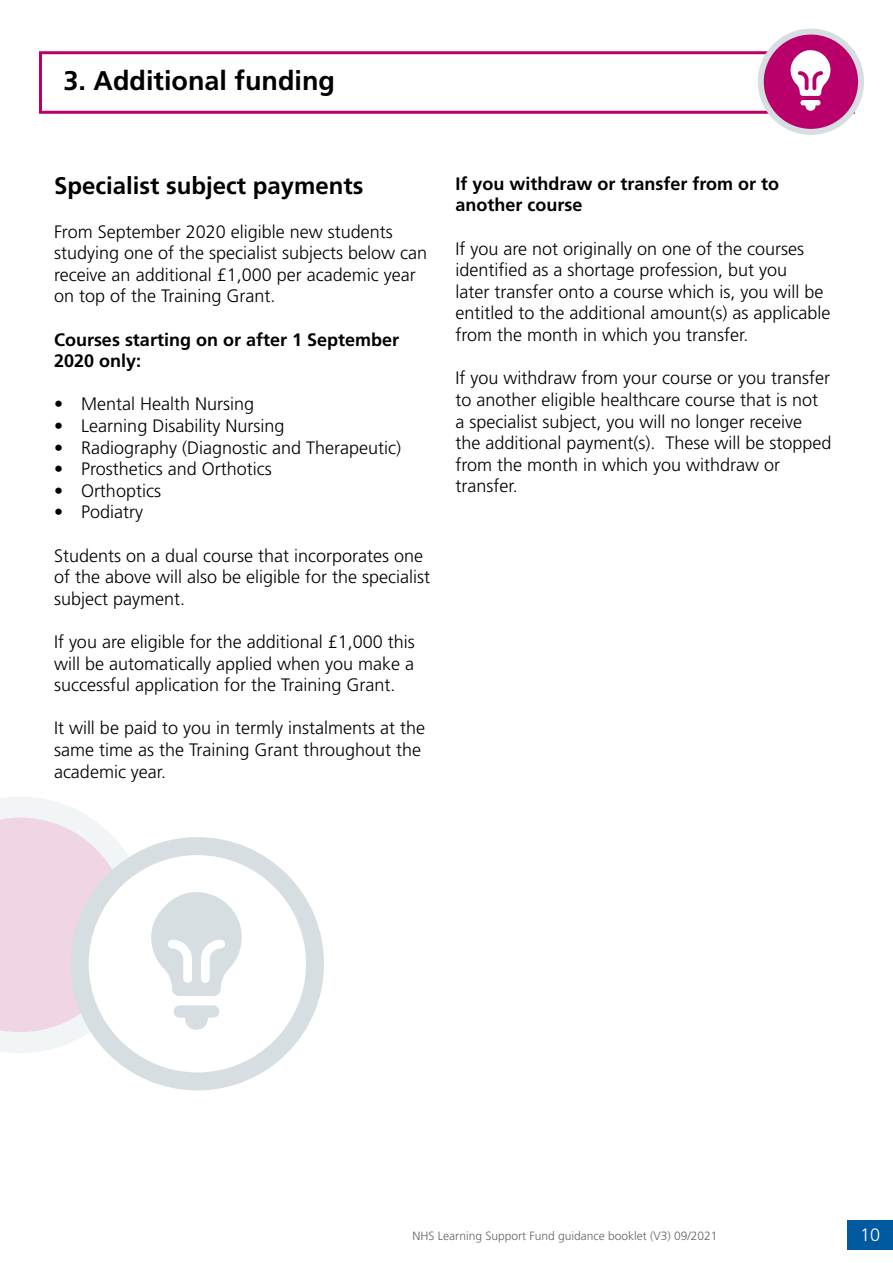
<style>
.page{position:relative;width:893px;height:1263px;background:#fff}
.page>*{position:absolute;margin:0;border:0;box-sizing:border-box;transform-origin:0 0}
.t1{font:700 27px "Frutiger LT Std";color:#000}
.t2{font:700 24px "Frutiger LT Std";color:#000}
.t3{font:300 18px/21.6px "Frutiger LT Std";color:#000}
.t4{font:700 18px/21.6px "Frutiger LT Std";color:#000}
.t5{font:300 18px "Frutiger LT Std";color:#fff}
.t6{font:300 12px "Frutiger LT Std";color:#646363}
</style>
<div class="page">
<div style="left:848px;top:1220px;width:45px;height:29px;background:#005aa0"></div>
<div style="left:39px;top:51px;width:816px;height:63px;background:#fff;border:3px solid #b9006a"></div>
<div style="left:761px;top:32px;width:100px;height:100px;background:#b9006a;border-radius:50%"></div>
<div style="left:758px;top:29px;width:106px;height:106px;border:6px solid #d6dee1;border-radius:50%"></div>
<svg style="left:790px;top:50px;width:40px;height:61px"></svg>
<svg style="left:80px;top:846px;width:235px;height:235px"></svg>
<div style="left:71px;top:837px;width:253px;height:253px;border:18px solid #d6dee1;border-radius:50%"></div>
<svg style="left:0;top:797px;width:242px;height:256px"></svg>
<p class="t1" style="left:64px;top:65px;width:273px">3. Additional funding</p>
<p class="t2" style="left:54px;top:172px;width:311px">Specialist subject payments</p>
<p class="t3" style="left:54px;top:221px;width:375px">From September 2020 eligible new students studying one of the specialist subjects below can receive an additional £1,000 per academic year on top of the Training Grant.</p>
<p class="t4" style="left:54px;top:329px;width:347px">Courses starting on or after 1 September<br>2020 only:</p>
<p class="t3" style="left:54px;top:394px;width:202px">• Mental Health Nursing</p>
<p class="t3" style="left:54px;top:415px;width:232px">• Learning Disability Nursing</p>
<p class="t3" style="left:54px;top:437px;width:349px">• Radiography (Diagnostic and Therapeutic)</p>
<p class="t3" style="left:54px;top:458px;width:219px">• Prosthetics and Orthotics</p>
<p class="t3" style="left:54px;top:480px;width:108px">• Orthoptics</p>
<p class="t3" style="left:54px;top:502px;width:90px">• Podiatry</p>
<p class="t3" style="left:54px;top:545px;width:378px">Students on a dual course that incorporates one of the above will also be eligible for the specialist subject payment.</p>
<p class="t3" style="left:54px;top:631px;width:362px;text-align:justify">If you are eligible for the additional £1,000 this will be automatically applied when you make a successful application for the Training Grant.</p>
<p class="t3" style="left:54px;top:718px;width:373px">It will be paid to you in termly instalments at the same time as the Training Grant throughout the academic year.</p>
<p class="t4" style="left:455px;top:173px;width:325px">If you withdraw or transfer from or to another course</p>
<p class="t3" style="left:455px;top:238px;width:377px">If you are not originally on one of the courses identified as a shortage profession, but you<br>later transfer onto a course which is, you will be entitled to the additional amount(s) as applicable from the month in which you transfer.</p>
<p class="t3" style="left:455px;top:368px;width:378px">If you withdraw from your course or you transfer to another eligible healthcare course that is not a specialist subject, you will no longer receive the additional payment(s). These will be stopped from the month in which you withdraw or transfer.</p>
<p class="t6" style="left:412px;top:1229px;width:307px">NHS Learning Support Fund guidance booklet (V3) 09/2021</p>
<p class="t5" style="left:860px;top:1224px;width:22px">10</p>
</div>
